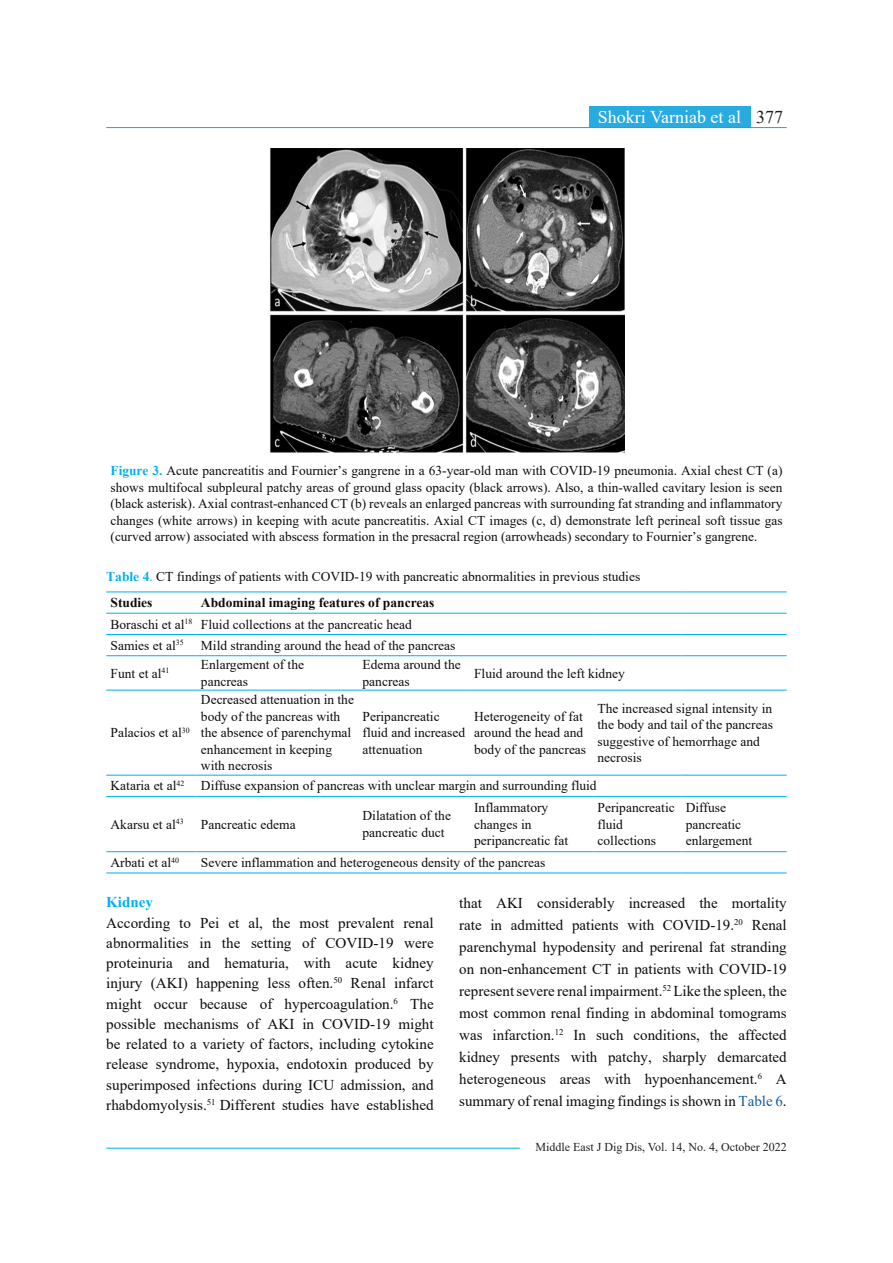
<style>
.page{position:relative;width:893px;height:1263px;background:#fff}
.page>*{position:absolute;margin:0;border:0;box-sizing:border-box;transform-origin:0 0}
.t1{font:18px "Times New Roman";color:#fff}
.t2{font:15px/20.2px "Times New Roman";color:#0d0d0d;text-align:justify}
.t3{font:700 15px "Times New Roman";color:#00b0f0}
.t4{font:13.5px/16.5px "Times New Roman";color:#0d0d0d}
.t5{font:700 13.5px "Times New Roman";color:#0d0d0d}
.t6{font:12px "Times New Roman";color:#231f20}
.s1{color:#231f20}
.s2{font-weight:700;color:#00b0f0}
.s3{color:#00b0f0}
.s4{color:#175d9e}
</style>
<div class="page">
<hr style="left:106px;top:1148px;width:414px;height:1px;background:#00aeef">
<div style="left:589px;top:106px;width:161px;height:22px;background:#29abe2"></div>
<hr style="left:106px;top:127px;width:681px;height:1px;background:#00aeef">
<hr style="left:106px;top:592px;width:91px;height:1px;background:#00b0f0">
<hr style="left:197px;top:592px;width:161px;height:1px;background:#00b0f0">
<hr style="left:358px;top:592px;width:112px;height:1px;background:#00b0f0">
<hr style="left:470px;top:592px;width:123px;height:1px;background:#00b0f0">
<hr style="left:593px;top:592px;width:88px;height:1px;background:#00b0f0">
<hr style="left:681px;top:592px;width:106px;height:1px;background:#00b0f0">
<hr style="left:106px;top:613px;width:91px;height:1px;background:#00b0f0">
<hr style="left:197px;top:613px;width:161px;height:1px;background:#00b0f0">
<hr style="left:358px;top:613px;width:112px;height:1px;background:#00b0f0">
<hr style="left:470px;top:613px;width:123px;height:1px;background:#00b0f0">
<hr style="left:593px;top:613px;width:88px;height:1px;background:#00b0f0">
<hr style="left:681px;top:613px;width:106px;height:1px;background:#00b0f0">
<hr style="left:106px;top:872px;width:91px;height:1px;background:#00b0f0">
<hr style="left:197px;top:872px;width:161px;height:1px;background:#00b0f0">
<hr style="left:358px;top:872px;width:112px;height:1px;background:#00b0f0">
<hr style="left:470px;top:872px;width:123px;height:1px;background:#00b0f0">
<hr style="left:593px;top:872px;width:88px;height:1px;background:#00b0f0">
<hr style="left:681px;top:872px;width:106px;height:1px;background:#00b0f0">
<hr style="left:106px;top:634px;width:91px;height:1px;background:#00b0f0">
<hr style="left:197px;top:634px;width:161px;height:1px;background:#00b0f0">
<hr style="left:358px;top:634px;width:112px;height:1px;background:#00b0f0">
<hr style="left:470px;top:634px;width:123px;height:1px;background:#00b0f0">
<hr style="left:593px;top:634px;width:88px;height:1px;background:#00b0f0">
<hr style="left:681px;top:634px;width:106px;height:1px;background:#00b0f0">
<hr style="left:106px;top:655px;width:91px;height:1px;background:#00b0f0">
<hr style="left:197px;top:655px;width:161px;height:1px;background:#00b0f0">
<hr style="left:358px;top:655px;width:112px;height:1px;background:#00b0f0">
<hr style="left:470px;top:655px;width:123px;height:1px;background:#00b0f0">
<hr style="left:593px;top:655px;width:88px;height:1px;background:#00b0f0">
<hr style="left:681px;top:655px;width:106px;height:1px;background:#00b0f0">
<hr style="left:106px;top:690px;width:91px;height:1px;background:#00b0f0">
<hr style="left:197px;top:690px;width:161px;height:1px;background:#00b0f0">
<hr style="left:358px;top:690px;width:112px;height:1px;background:#00b0f0">
<hr style="left:470px;top:690px;width:123px;height:1px;background:#00b0f0">
<hr style="left:593px;top:690px;width:88px;height:1px;background:#00b0f0">
<hr style="left:681px;top:690px;width:106px;height:1px;background:#00b0f0">
<hr style="left:106px;top:775px;width:91px;height:1px;background:#00b0f0">
<hr style="left:197px;top:775px;width:161px;height:1px;background:#00b0f0">
<hr style="left:358px;top:775px;width:112px;height:1px;background:#00b0f0">
<hr style="left:470px;top:775px;width:123px;height:1px;background:#00b0f0">
<hr style="left:593px;top:775px;width:88px;height:1px;background:#00b0f0">
<hr style="left:681px;top:775px;width:106px;height:1px;background:#00b0f0">
<hr style="left:106px;top:796px;width:91px;height:1px;background:#00b0f0">
<hr style="left:197px;top:796px;width:161px;height:1px;background:#00b0f0">
<hr style="left:358px;top:796px;width:112px;height:1px;background:#00b0f0">
<hr style="left:470px;top:796px;width:123px;height:1px;background:#00b0f0">
<hr style="left:593px;top:796px;width:88px;height:1px;background:#00b0f0">
<hr style="left:681px;top:796px;width:106px;height:1px;background:#00b0f0">
<hr style="left:106px;top:851px;width:91px;height:1px;background:#00b0f0">
<hr style="left:197px;top:851px;width:161px;height:1px;background:#00b0f0">
<hr style="left:358px;top:851px;width:112px;height:1px;background:#00b0f0">
<hr style="left:470px;top:851px;width:123px;height:1px;background:#00b0f0">
<hr style="left:593px;top:851px;width:88px;height:1px;background:#00b0f0">
<hr style="left:681px;top:851px;width:106px;height:1px;background:#00b0f0">
<img style="left:270px;top:149px;width:354px;height:304px">
<h1 class="t1" style="left:598px;top:104px;width:187px">Shokri Varniab et al <span class="s1">377</span></h1>
<p class="t4" style="left:111px;top:462px;width:673px;text-align:justify"><span class="s2">Figure 3.</span> Acute pancreatitis and Fournier’s gangrene in a 63-year-old man with COVID-19 pneumonia. Axial chest CT (a) shows multifocal subpleural patchy areas of ground glass opacity (black arrows). Also, a thin-walled cavitary lesion is seen (black asterisk). Axial contrast-enhanced CT (b) reveals an enlarged pancreas with surrounding fat stranding and inflammatory changes (white arrows) in keeping with acute pancreatitis. Axial CT images (c, d) demonstrate left perineal soft tissue gas (curved arrow) associated with abscess formation in the presacral region (arrowheads) secondary to Fournier’s gangrene.</p>
<p class="t4" style="left:106px;top:568px;width:535px"><span class="s2">Table 4</span><span class="s3">.</span> CT findings of patients with COVID-19 with pancreatic abnormalities in previous studies</p>
<p class="t5" style="left:111px;top:593px;width:44px">Studies</p>
<p class="t5" style="left:201px;top:593px;width:235px">Abdominal imaging features of pancreas</p>
<p class="t4" style="left:111px;top:615px;width:83px">Boraschi et al<sup>18</sup></p>
<p class="t4" style="left:201px;top:615px;width:213px">Fluid collections at the pancreatic head</p>
<p class="t4" style="left:111px;top:637px;width:75px">Samies et al<sup>35</sup></p>
<p class="t4" style="left:201px;top:637px;width:256px">Mild stranding around the head of the pancreas</p>
<p class="t4" style="left:111px;top:664px;width:60px">Funt et al<sup>41</sup></p>
<p class="t4" style="left:201px;top:656px;width:105px">Enlargement of the pancreas</p>
<p class="t4" style="left:362px;top:656px;width:100px">Edema around the pancreas</p>
<p class="t4" style="left:474px;top:664px;width:152px">Fluid around the left kidney</p>
<p class="t4" style="left:111px;top:724px;width:81px">Palacios et al<sup>30</sup></p>
<p class="t4" style="left:201px;top:691px;width:155px">Decreased attenuation in the body of the pancreas with the absence of parenchymal enhancement in keeping with necrosis</p>
<p class="t4" style="left:362px;top:708px;width:104px">Peripancreatic fluid and increased attenuation</p>
<p class="t4" style="left:474px;top:708px;width:114px">Heterogeneity of fat around the head and body of the pancreas</p>
<p class="t4" style="left:597px;top:699px;width:177px">The increased signal intensity in the body and tail of the pancreas suggestive of hemorrhage and necrosis</p>
<p class="t4" style="left:111px;top:777px;width:75px">Kataria et al<sup>42</sup></p>
<p class="t4" style="left:201px;top:777px;width:397px">Diffuse expansion of pancreas with unclear margin and surrounding fluid</p>
<p class="t4" style="left:111px;top:815px;width:75px">Akarsu et al<sup>43</sup></p>
<p class="t4" style="left:201px;top:815px;width:96px">Pancreatic edema</p>
<p class="t4" style="left:362px;top:807px;width:90px">Dilatation of the pancreatic duct</p>
<p class="t4" style="left:474px;top:799px;width:96px">Inflammatory changes in peripancreatic fat</p>
<p class="t4" style="left:597px;top:799px;width:79px">Peripancreatic fluid collections</p>
<p class="t4" style="left:686px;top:799px;width:68px">Diffuse pancreatic enlargement</p>
<p class="t4" style="left:111px;top:854px;width:70px">Arbati et al<sup>40</sup></p>
<p class="t4" style="left:201px;top:854px;width:346px">Severe inflammation and heterogeneous density of the pancreas</p>
<p class="t3" style="left:106px;top:891px;width:48px">Kidney</p>
<p class="t2" style="left:106px;top:912px;width:329px">According to Pei et al, the most prevalent renal abnormalities in the setting of COVID-19 were proteinuria and hematuria, with acute kidney injury (AKI) happening less often.<sup>50</sup> Renal infarct might occur because of hypercoagulation.<sup>6</sup> The possible mechanisms of AKI in COVID-19 might be related to a variety of factors, including cytokine release syndrome, hypoxia, endotoxin produced by superimposed infections during ICU admission, and rhabdomyolysis.<sup>51</sup> Different studies have established</p>
<p class="t2" style="left:459px;top:891px;width:329px;line-height:22px">that AKI considerably increased the mortality rate in admitted patients with COVID-19.<sup>20</sup> Renal parenchymal hypodensity and perirenal fat stranding on non-enhancement CT in patients with COVID-19 represent severe renal impairment.<sup>52</sup> Like the spleen, the most common renal finding in abdominal tomograms was infarction.<sup>12</sup> In such conditions, the affected kidney presents with patchy, sharply demarcated heterogeneous areas with hypoenhancement.<sup>6</sup> A summary of renal imaging findings is shown in <span class="s4">Table 6</span>.</p>
<p class="t6" style="left:535px;top:1139px;width:253px">Middle East J Dig Dis, Vol. 14, No. 4, October 2022</p>
</div>
